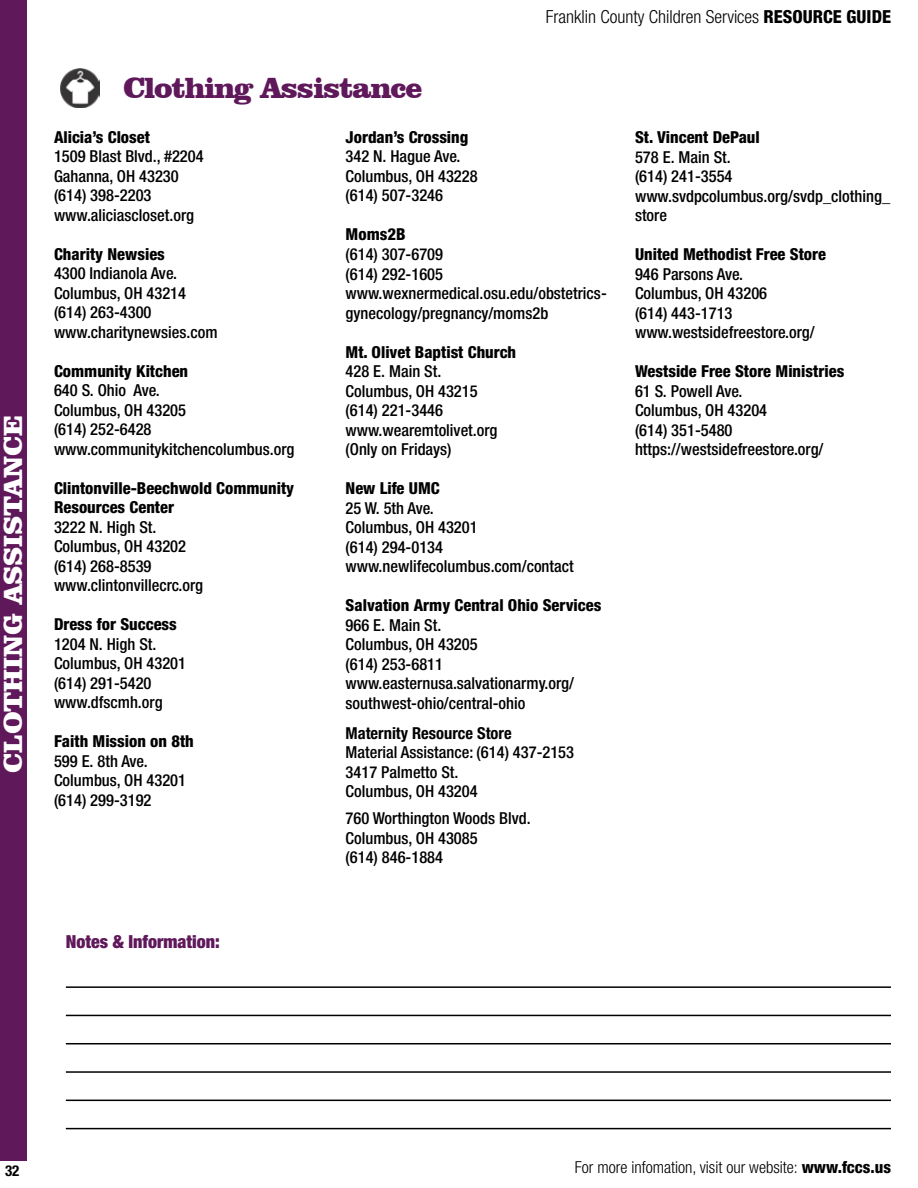
<style>
.page{position:relative;width:918px;height:1188px;background:#fff}
.page>*{position:absolute;margin:0;border:0;box-sizing:border-box;transform-origin:0 0}
.t1{font:900 30px "Clarendon BT";letter-spacing:-.03em;color:#5f185a}
.t2{font:900 27px "Clarendon BT";color:#fff}
.t3{font:300 condensed 18px "Helvetica Neue LT Std";color:#000}
.t4{font:900 condensed 18px "Helvetica Neue LT Std";color:#5f185a}
.t5{font:500 condensed 16.5px/19.5px "Helvetica Neue LT Std";color:#000}
.t6{font:800 condensed 16.5px/19.5px "Helvetica Neue LT Std";color:#000}
.t7{font:300 condensed 16.5px "Helvetica Neue LT Std";color:#000}
.t8{font:700 condensed 16.5px "Helvetica Neue LT Std";color:#000}
.t9{font:700 condensed 15px "Helvetica Neue LT Std";color:#000}
.s1{font-weight:800}
</style>
<div class="page">
<div style="left:0;top:0;width:27px;height:1161px;background:#5f185a"></div>
<img style="left:61px;top:69px;width:39px;height:39px">
<hr style="left:66px;top:986px;width:825px;height:2px;background:#000">
<hr style="left:66px;top:1015px;width:825px;height:1px;background:#000">
<hr style="left:66px;top:1043px;width:825px;height:1px;background:#000">
<hr style="left:66px;top:1071px;width:825px;height:2px;background:#000">
<hr style="left:66px;top:1100px;width:825px;height:1px;background:#000">
<hr style="left:66px;top:1128px;width:825px;height:1px;background:#000">
<h2 class="t2" style="left:-4px;top:773px;width:359px;rotate:-90deg">CLOTHING ASSISTANCE</h2>
<h1 class="t1" style="left:123px;top:70px;width:301px">Clothing Assistance</h1>
<p class="t3" style="left:546px;top:6px;width:347px">Franklin County Children Services <span class="s1">RESOURCE GUIDE</span></p>
<p class="t6" style="left:54px;top:127px;width:98px">Alicia’s Closet</p>
<p class="t5" style="left:54px;top:147px;width:151px">1509 Blast Blvd., #2204<br>Gahanna, OH 43230 (614) 398-2203 www.aliciascloset.org</p>
<p class="t6" style="left:54px;top:244px;width:112px">Charity Newsies</p>
<p class="t5" style="left:54px;top:264px;width:165px">4300 Indianola Ave.<br>Columbus, OH 43214 (614) 263-4300 www.charitynewsies.com</p>
<p class="t6" style="left:54px;top:361px;width:136px">Community Kitchen</p>
<p class="t5" style="left:54px;top:381px;width:242px">640 S. Ohio Ave.<br>Columbus, OH 43205<br>(614) 252-6428 www.communitykitchencolumbus.org</p>
<p class="t6" style="left:54px;top:478px;width:242px">Clintonville-Beechwold Community<br>Resources Center</p>
<p class="t5" style="left:54px;top:517px;width:151px">3222 N. High St.<br>Columbus, OH 43202 (614) 268-8539 www.clintonvillecrc.org</p>
<p class="t6" style="left:54px;top:615px;width:124px">Dress for Success</p>
<p class="t5" style="left:54px;top:634px;width:134px">1204 N. High St.<br>Columbus, OH 43201 (614) 291-5420 www.dfscmh.org</p>
<p class="t6" style="left:54px;top:732px;width:141px">Faith Mission on 8th</p>
<p class="t5" style="left:54px;top:751px;width:134px">599 E. 8th Ave.<br>Columbus, OH 43201 (614) 299-3192</p>
<p class="t4" style="left:66px;top:930px;width:156px">Notes &amp; Information:</p>
<p class="t6" style="left:346px;top:127px;width:124px">Jordan’s Crossing</p>
<p class="t5" style="left:346px;top:147px;width:134px">342 N. Hague Ave.<br>Columbus, OH 43228 (614) 507-3246</p>
<p class="t6" style="left:346px;top:225px;width:61px">Moms2B</p>
<p class="t5" style="left:346px;top:244px;width:263px">(614) 307-6709<br>(614) 292-1605 www.wexnermedical.osu.edu/obstetrics&shy;gynecology/pregnancy/moms2b</p>
<p class="t6" style="left:346px;top:342px;width:172px">Mt. Olivet Baptist Church</p>
<p class="t5" style="left:346px;top:361px;width:153px">428 E. Main St.<br>Columbus, OH 43215 (614) 221-3446 www.wearemtolivet.org (Only on Fridays)</p>
<p class="t6" style="left:346px;top:478px;width:96px">New Life UMC</p>
<p class="t5" style="left:346px;top:498px;width:230px">25 W. 5th Ave.<br>Columbus, OH 43201<br>(614) 294-0134 www.newlifecolumbus.com/contact</p>
<p class="t6" style="left:346px;top:595px;width:257px">Salvation Army Central Ohio Services</p>
<p class="t5" style="left:346px;top:615px;width:230px">966 E. Main St.<br>Columbus, OH 43205<br>(614) 253-6811 www.easternusa.salvationarmy.org/ southwest-ohio/central-ohio</p>
<p class="t8" style="left:346px;top:723px;width:168px">Maternity Resource Store</p>
<p class="t5" style="left:346px;top:742px;width:230px">Material Assistance: (614) 437-2153<br>3417 Palmetto St.<br>Columbus, OH 43204</p>
<p class="t5" style="left:346px;top:808px;width:187px">760 Worthington Woods Blvd.<br>Columbus, OH 43085<br>(614) 846-1884</p>
<p class="t6" style="left:635px;top:127px;width:126px">St. Vincent DePaul</p>
<p class="t5" style="left:635px;top:147px;width:257px">578 E. Main St.<br>(614) 241-3554 www.svdpcolumbus.org/svdp_clothing_ store</p>
<p class="t6" style="left:635px;top:244px;width:192px">United Methodist Free Store</p>
<p class="t5" style="left:635px;top:264px;width:181px">946 Parsons Ave.<br>Columbus, OH 43206<br>(614) 443-1713 www.westsidefreestore.org/</p>
<p class="t6" style="left:635px;top:361px;width:211px">Westside Free Store Ministries</p>
<p class="t5" style="left:635px;top:381px;width:190px">61 S. Powell Ave.<br>Columbus, OH 43204<br>(614) 351-5480 https://westsidefreestore.org/</p>
<p class="t9" style="left:5px;top:1162px;width:16px">32</p>
<p class="t7" style="left:575px;top:1157px;width:318px">For more infomation, visit our website: <span class="s1">www.fccs.us</span></p>
</div>
